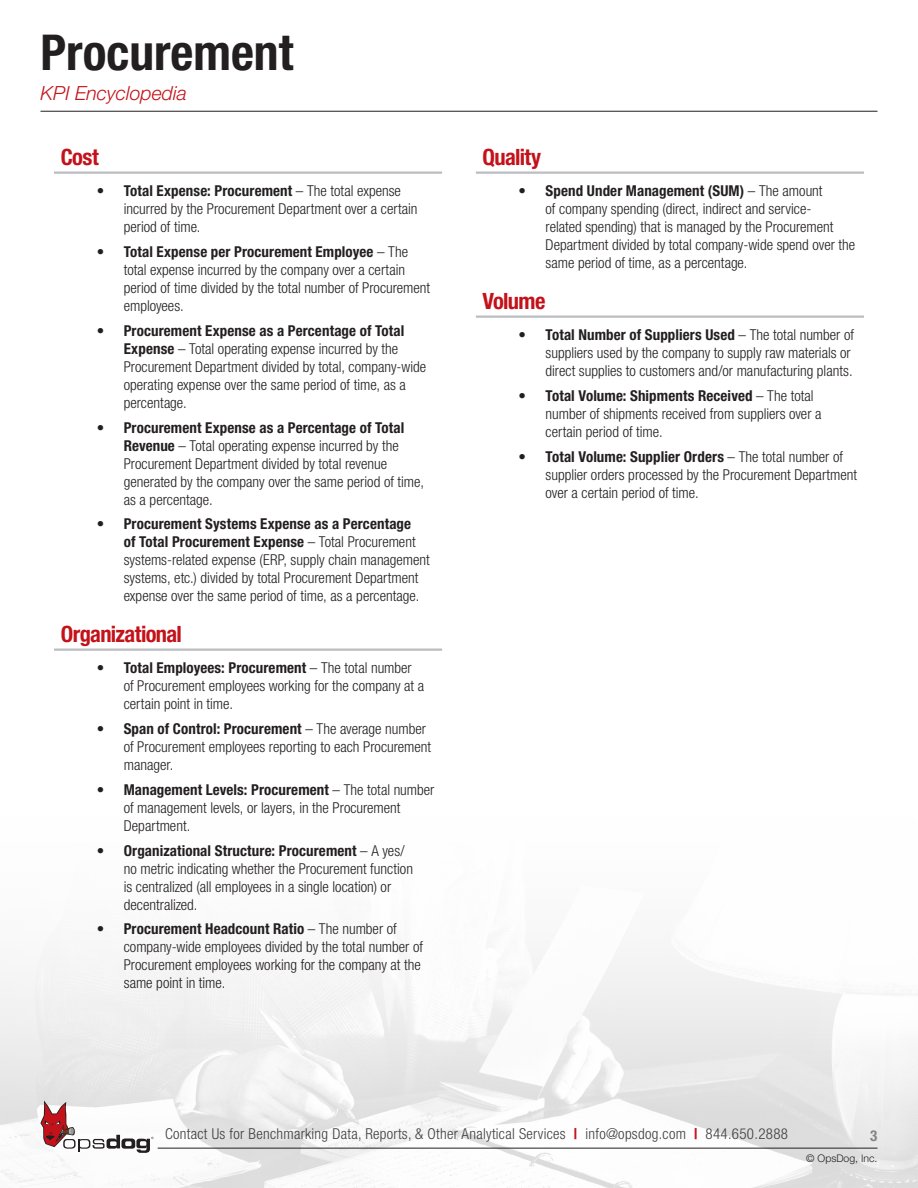
<style>
.page{position:relative;width:918px;height:1188px;background:#fff}
.page>*{position:absolute;margin:0;border:0;box-sizing:border-box;transform-origin:0 0}
.t1{font:700 condensed 49.5px "Helvetica Neue LT Pro";color:#231f20}
.t2{font:700 condensed 22.5px "Helvetica Neue LT Pro";letter-spacing:-.03em;color:#c4121a}
.t3{font:italic 300 19.5px "Helvetica Neue LT Pro";color:#c4121a}
.t4{font:300 condensed 15px/18px "Helvetica Neue LT Pro";color:#231f20}
.t5{font:300 condensed 15px "Helvetica Neue LT Pro";letter-spacing:.02em;color:#3e3e3f}
.t6{font:700 condensed 15px "Helvetica Neue LT Pro";color:#808285}
.t7{font:300 10.5px "Helvetica Neue LT Pro";color:#231f20}
.s1{font-weight:700}
.s2{font-weight:700;color:#c4121a}
</style>
<div class="page">
<img style="left:0;top:949px;width:918px;height:239px">
<hr style="left:40px;top:111px;width:838px;height:1px;background:#231f20">
<hr style="left:158px;top:1148px;width:720px;height:1px;background:#231f20">
<svg style="left:40px;top:1100px;width:113px;height:53px"></svg>
<hr style="left:54px;top:172px;width:388px;height:2px;background:#bcbdc0">
<hr style="left:54px;top:649px;width:388px;height:2px;background:#bcbdc0">
<hr style="left:476px;top:172px;width:388px;height:2px;background:#bcbdc0">
<hr style="left:476px;top:316px;width:388px;height:2px;background:#bcbdc0">
<h1 class="t1" style="left:40px;top:22px;width:254px">Procurement</h1>
<h3 class="t3" style="left:40px;top:82px;width:148px">KPI Encyclopedia</h3>
<h2 class="t2" style="left:61px;top:143px;width:39px">Cost</h2>
<p class="t4" style="left:124px;top:182px;width:295px;text-indent:-27px"><span class="s1">• Total Expense: Procurement</span> – The total expense incurred by the Procurement Department over a certain period of time.</p>
<p class="t4" style="left:124px;top:243px;width:308px;text-indent:-27px"><span class="s1">• Total Expense per Procurement Employee</span> – The total expense incurred by the company over a certain period of time divided by the total number of Procurement employees.</p>
<p class="t4" style="left:124px;top:321px;width:304px;text-indent:-27px"><span class="s1">• Procurement Expense as a Percentage of Total Expense</span> – Total operating expense incurred by the Procurement Department divided by total, company-wide operating expense over the same period of time, as a percentage.</p>
<p class="t4" style="left:124px;top:418px;width:302px;text-indent:-27px"><span class="s1">• Procurement Expense as a Percentage of Total Revenue</span> – Total operating expense incurred by the Procurement Department divided by total revenue generated by the company over the same period of time, as a percentage.</p>
<p class="t4" style="left:124px;top:515px;width:308px;text-indent:-27px"><span class="s1">• Procurement Systems Expense as a Percentage<br>of Total Procurement Expense</span> – Total Procurement systems-related expense (ERP, supply chain management systems, etc.) divided by total Procurement Department expense over the same period of time, as a percentage.</p>
<h2 class="t2" style="left:61px;top:620px;width:123px">Organizational</h2>
<p class="t4" style="left:124px;top:659px;width:302px;text-indent:-27px"><span class="s1">• Total Employees: Procurement</span> – The total number of Procurement employees working for the company at a certain point in time.</p>
<p class="t4" style="left:124px;top:720px;width:309px;text-indent:-27px"><span class="s1">• Span of Control: Procurement</span> – The average number of Procurement employees reporting to each Procurement manager.</p>
<p class="t4" style="left:124px;top:780px;width:312px;text-indent:-27px"><span class="s1">• Management Levels: Procurement</span> – The total number of management levels, or layers, in the Procurement<br>Department.</p>
<p class="t4" style="left:124px;top:841px;width:291px;text-indent:-27px"><span class="s1">• Organizational Structure: Procurement</span> – A yes/ no metric indicating whether the Procurement function is centralized (all employees in a single location) or decentralized.</p>
<p class="t4" style="left:124px;top:920px;width:301px;text-indent:-27px"><span class="s1">• Procurement Headcount Ratio</span> – The number of company-wide employees divided by the total number of Procurement employees working for the company at the same point in time.</p>
<h2 class="t2" style="left:483px;top:143px;width:60px">Quality</h2>
<p class="t4" style="left:546px;top:182px;width:311px;text-indent:-27px"><span class="s1">• Spend Under Management (SUM)</span> – The amount<br>of company spending (direct, indirect and service-<br>related spending) that is managed by the Procurement Department divided by total company-wide spend over the same period of time, as a percentage.</p>
<h2 class="t2" style="left:483px;top:287px;width:64px">Volume</h2>
<p class="t4" style="left:546px;top:326px;width:310px;text-indent:-27px"><span class="s1">• Total Number of Suppliers Used</span> – The total number of suppliers used by the company to supply raw materials or direct supplies to customers and/or manufacturing plants.</p>
<p class="t4" style="left:546px;top:387px;width:277px;text-indent:-27px"><span class="s1">• Total Volume: Shipments Received</span> – The total number of shipments received from suppliers over a certain period of time.</p>
<p class="t4" style="left:546px;top:447px;width:313px;text-indent:-27px"><span class="s1">• Total Volume: Supplier Orders</span> – The total number of supplier orders processed by the Procurement Department over a certain period of time.</p>
<p class="t5" style="left:165px;top:1125px;width:624px">Contact Us for Benchmarking Data, Reports, &amp; Other Analytical Services <span class="s2">|</span> info@opsdog.com <span class="s2">|</span> 844.650.2888</p>
<p class="t6" style="left:870px;top:1126px;width:9px">3</p>
<p class="t7" style="left:806px;top:1152px;width:73px">© OpsDog, Inc.</p>
</div>
